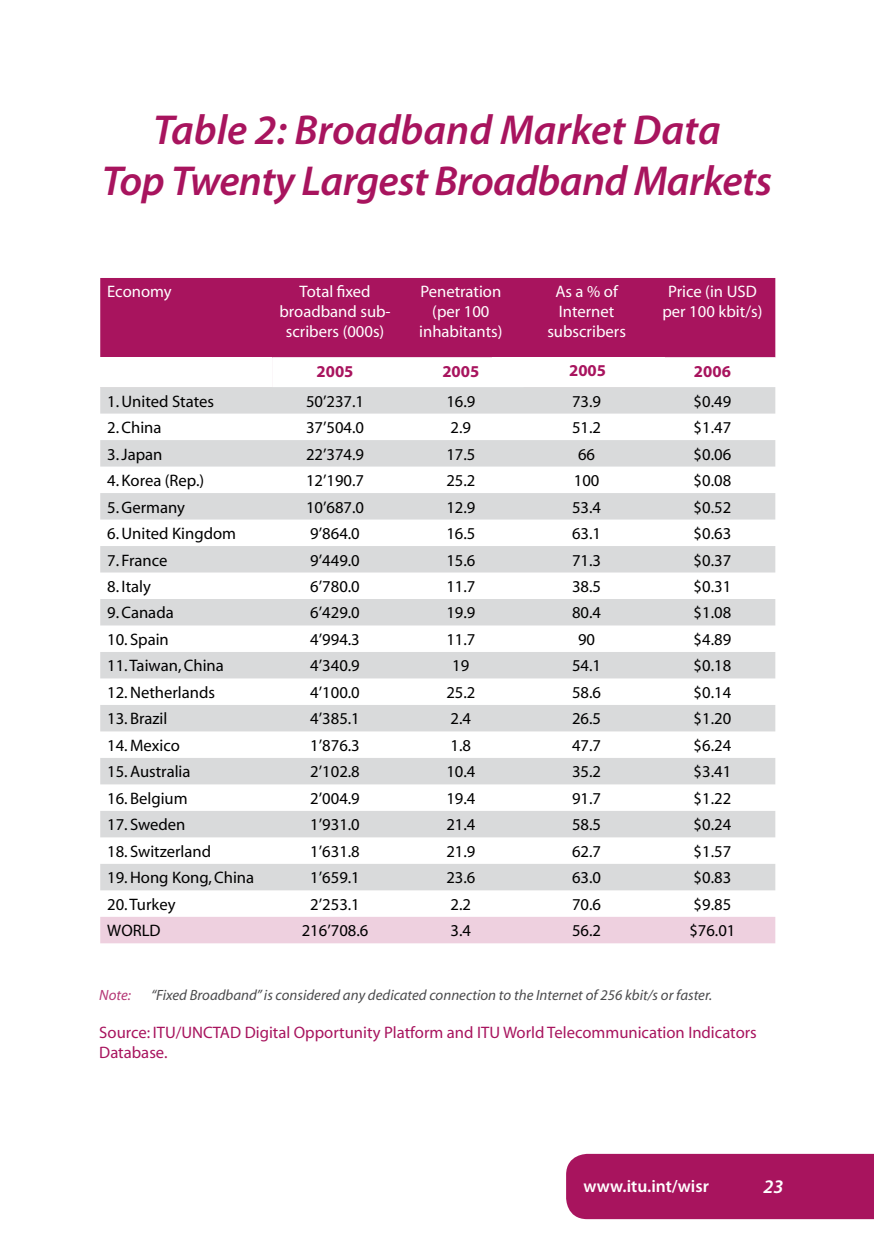
<style>
.page{position:relative;width:874px;height:1241px;background:#fff}
.page>*{position:absolute;margin:0;border:0;box-sizing:border-box;transform-origin:0 0}
.t1{font:italic 600 42px/50.4px "Myriad Pro";letter-spacing:-.015em;color:#a8145e;text-align:center}
.t2{font:italic 600 19.25px "Myriad Pro";color:#fff}
.t3{font:600 17.5px "Myriad Pro";color:#fff}
.t4{font:16.62px "Myriad";color:#000}
.t5{font:16.62px/19.9px "Myriad";color:#fff;text-align:center}
.t6{font:16.62px/19.9px "Myriad";color:#a8145e}
.t7{font:700 16.62px "Myriad";color:#a8145e}
.t8{font:italic 14.88px "Myriad";color:#4b4b4d}
.t9{font:italic 14.88px "Myriad";color:#b53876}
</style>
<div class="page">
<div style="left:566px;top:1153px;width:307px;height:65px;background:#a8145e"></div>
<div style="left:100px;top:278px;width:675px;height:79px;background:#a8145e"></div>
<svg style="left:272px;top:357px;width:503px;height:1px"></svg>
<svg style="left:100px;top:387px;width:675px;height:503px;fill:#d9dadb"></svg>
<div style="left:100px;top:917px;width:675px;height:26px;background:#eed0df"></div>
<div style="left:491px;top:357px;width:173px;height:30px;background:#fff"></div>
<h1 class="t1" style="left:102px;top:104px;width:671px">Table 2: Broadband Market Data<br>Top Twenty Largest Broadband Markets</h1>
<p class="t5" style="left:107px;top:282px;width:66px">Economy</p>
<p class="t5" style="left:279px;top:282px;width:113px">Total fixed broadband sub&shy;scribers (000s)</p>
<p class="t5" style="left:419px;top:282px;width:85px">Penetration (per 100 inhabitants)</p>
<p class="t5" style="left:547px;top:282px;width:80px">As a % of<br>Internet subscribers</p>
<p class="t5" style="left:662px;top:282px;width:101px">Price (in USD per 100 kbit/s)</p>
<p class="t7" style="left:316px;top:362px;width:38px">2005</p>
<p class="t7" style="left:442px;top:362px;width:38px">2005</p>
<p class="t7" style="left:693px;top:362px;width:38px">2006</p>
<p class="t4" style="left:107px;top:393px;width:108px">1. United States</p>
<p class="t4" style="left:306px;top:393px;width:60px">50’237.1</p>
<p class="t4" style="left:446px;top:393px;width:31px">16.9</p>
<p class="t4" style="left:572px;top:393px;width:31px">73.9</p>
<p class="t4" style="left:693px;top:393px;width:39px">$0.49</p>
<p class="t4" style="left:107px;top:419px;width:56px">2. China</p>
<p class="t4" style="left:306px;top:419px;width:60px">37’504.0</p>
<p class="t4" style="left:450px;top:419px;width:22px">2.9</p>
<p class="t4" style="left:572px;top:419px;width:31px">51.2</p>
<p class="t4" style="left:693px;top:419px;width:39px">$1.47</p>
<p class="t4" style="left:107px;top:445px;width:57px">3. Japan</p>
<p class="t4" style="left:306px;top:445px;width:60px">22’374.9</p>
<p class="t4" style="left:446px;top:445px;width:31px">17.5</p>
<p class="t4" style="left:578px;top:445px;width:19px">66</p>
<p class="t4" style="left:693px;top:445px;width:39px">$0.06</p>
<p class="t4" style="left:107px;top:472px;width:98px">4. Korea (Rep.)</p>
<p class="t4" style="left:306px;top:472px;width:60px">12’190.7</p>
<p class="t4" style="left:446px;top:472px;width:31px">25.2</p>
<p class="t4" style="left:573px;top:472px;width:27px">100</p>
<p class="t4" style="left:693px;top:472px;width:39px">$0.08</p>
<p class="t4" style="left:107px;top:498px;width:79px">5. Germany</p>
<p class="t4" style="left:306px;top:498px;width:60px">10’687.0</p>
<p class="t4" style="left:446px;top:498px;width:31px">12.9</p>
<p class="t4" style="left:572px;top:498px;width:31px">53.4</p>
<p class="t4" style="left:693px;top:498px;width:39px">$0.52</p>
<p class="t4" style="left:107px;top:525px;width:130px">6. United Kingdom</p>
<p class="t4" style="left:310px;top:525px;width:51px">9’864.0</p>
<p class="t4" style="left:446px;top:525px;width:31px">16.5</p>
<p class="t4" style="left:572px;top:525px;width:31px">63.1</p>
<p class="t4" style="left:693px;top:525px;width:39px">$0.63</p>
<p class="t4" style="left:107px;top:551px;width:62px">7. France</p>
<p class="t4" style="left:310px;top:551px;width:51px">9’449.0</p>
<p class="t4" style="left:446px;top:551px;width:31px">15.6</p>
<p class="t4" style="left:572px;top:551px;width:31px">71.3</p>
<p class="t4" style="left:693px;top:551px;width:39px">$0.37</p>
<p class="t4" style="left:107px;top:578px;width:45px">8. Italy</p>
<p class="t4" style="left:310px;top:578px;width:51px">6’780.0</p>
<p class="t4" style="left:446px;top:578px;width:31px">11.7</p>
<p class="t4" style="left:572px;top:578px;width:31px">38.5</p>
<p class="t4" style="left:693px;top:578px;width:39px">$0.31</p>
<p class="t4" style="left:107px;top:604px;width:68px">9. Canada</p>
<p class="t4" style="left:310px;top:604px;width:51px">6’429.0</p>
<p class="t4" style="left:446px;top:604px;width:31px">19.9</p>
<p class="t4" style="left:572px;top:604px;width:31px">80.4</p>
<p class="t4" style="left:693px;top:604px;width:39px">$1.08</p>
<p class="t4" style="left:107px;top:631px;width:63px">10. Spain</p>
<p class="t4" style="left:310px;top:631px;width:51px">4’994.3</p>
<p class="t4" style="left:446px;top:631px;width:31px">11.7</p>
<p class="t4" style="left:578px;top:631px;width:19px">90</p>
<p class="t4" style="left:693px;top:631px;width:39px">$4.89</p>
<p class="t4" style="left:107px;top:657px;width:118px">11. Taiwan, China</p>
<p class="t4" style="left:310px;top:657px;width:51px">4’340.9</p>
<p class="t4" style="left:452px;top:657px;width:19px">19</p>
<p class="t4" style="left:572px;top:657px;width:31px">54.1</p>
<p class="t4" style="left:693px;top:657px;width:39px">$0.18</p>
<p class="t4" style="left:107px;top:684px;width:109px">12. Netherlands</p>
<p class="t4" style="left:310px;top:684px;width:51px">4’100.0</p>
<p class="t4" style="left:446px;top:684px;width:31px">25.2</p>
<p class="t4" style="left:572px;top:684px;width:31px">58.6</p>
<p class="t4" style="left:693px;top:684px;width:39px">$0.14</p>
<p class="t4" style="left:107px;top:710px;width:62px">13. Brazil</p>
<p class="t4" style="left:310px;top:710px;width:51px">4’385.1</p>
<p class="t4" style="left:450px;top:710px;width:22px">2.4</p>
<p class="t4" style="left:572px;top:710px;width:31px">26.5</p>
<p class="t4" style="left:693px;top:710px;width:39px">$1.20</p>
<p class="t4" style="left:107px;top:737px;width:74px">14. Mexico</p>
<p class="t4" style="left:310px;top:737px;width:51px">1’876.3</p>
<p class="t4" style="left:450px;top:737px;width:22px">1.8</p>
<p class="t4" style="left:572px;top:737px;width:31px">47.7</p>
<p class="t4" style="left:693px;top:737px;width:39px">$6.24</p>
<p class="t4" style="left:107px;top:763px;width:85px">15. Australia</p>
<p class="t4" style="left:310px;top:763px;width:51px">2’102.8</p>
<p class="t4" style="left:446px;top:763px;width:31px">10.4</p>
<p class="t4" style="left:572px;top:763px;width:31px">35.2</p>
<p class="t4" style="left:693px;top:763px;width:39px">$3.41</p>
<p class="t4" style="left:107px;top:790px;width:82px">16. Belgium</p>
<p class="t4" style="left:310px;top:790px;width:51px">2’004.9</p>
<p class="t4" style="left:446px;top:790px;width:31px">19.4</p>
<p class="t4" style="left:572px;top:790px;width:31px">91.7</p>
<p class="t4" style="left:693px;top:790px;width:39px">$1.22</p>
<p class="t4" style="left:107px;top:816px;width:80px">17. Sweden</p>
<p class="t4" style="left:310px;top:816px;width:51px">1’931.0</p>
<p class="t4" style="left:446px;top:816px;width:31px">21.4</p>
<p class="t4" style="left:572px;top:816px;width:31px">58.5</p>
<p class="t4" style="left:693px;top:816px;width:39px">$0.24</p>
<p class="t4" style="left:107px;top:842px;width:105px">18. Switzerland</p>
<p class="t4" style="left:310px;top:842px;width:51px">1’631.8</p>
<p class="t4" style="left:446px;top:842px;width:31px">21.9</p>
<p class="t4" style="left:572px;top:842px;width:31px">62.7</p>
<p class="t4" style="left:693px;top:842px;width:39px">$1.57</p>
<p class="t4" style="left:107px;top:869px;width:148px">19. Hong Kong, China</p>
<p class="t4" style="left:310px;top:869px;width:51px">1’659.1</p>
<p class="t4" style="left:446px;top:869px;width:31px">23.6</p>
<p class="t4" style="left:572px;top:869px;width:31px">63.0</p>
<p class="t4" style="left:693px;top:869px;width:39px">$0.83</p>
<p class="t4" style="left:107px;top:895px;width:70px">20. Turkey</p>
<p class="t4" style="left:310px;top:895px;width:51px">2’253.1</p>
<p class="t4" style="left:450px;top:895px;width:22px">2.2</p>
<p class="t4" style="left:572px;top:895px;width:31px">70.6</p>
<p class="t4" style="left:693px;top:895px;width:39px">$9.85</p>
<p class="t4" style="left:107px;top:922px;width:55px">WORLD</p>
<p class="t4" style="left:301px;top:922px;width:68px">216’708.6</p>
<p class="t4" style="left:450px;top:922px;width:22px">3.4</p>
<p class="t4" style="left:572px;top:922px;width:31px">56.2</p>
<p class="t4" style="left:689px;top:922px;width:48px">$76.01</p>
<p class="t7" style="left:569px;top:362px;width:38px">2005</p>
<p class="t9" style="left:99px;top:987px;width:33px">Note:</p>
<p class="t8" style="left:151px;top:987px;width:562px">“Fixed Broadband” is considered any dedicated connection to the Internet of 256 kbit/s or faster.</p>
<p class="t6" style="left:99px;top:1023px;width:658px">Source: ITU/UNCTAD Digital Opportunity Platform and ITU World Telecommunication Indicators<br>Database.</p>
<p class="t3" style="left:583px;top:1175px;width:127px">www.itu.int/wisr</p>
<p class="t2" style="left:763px;top:1173px;width:11px">23</p>
</div>
